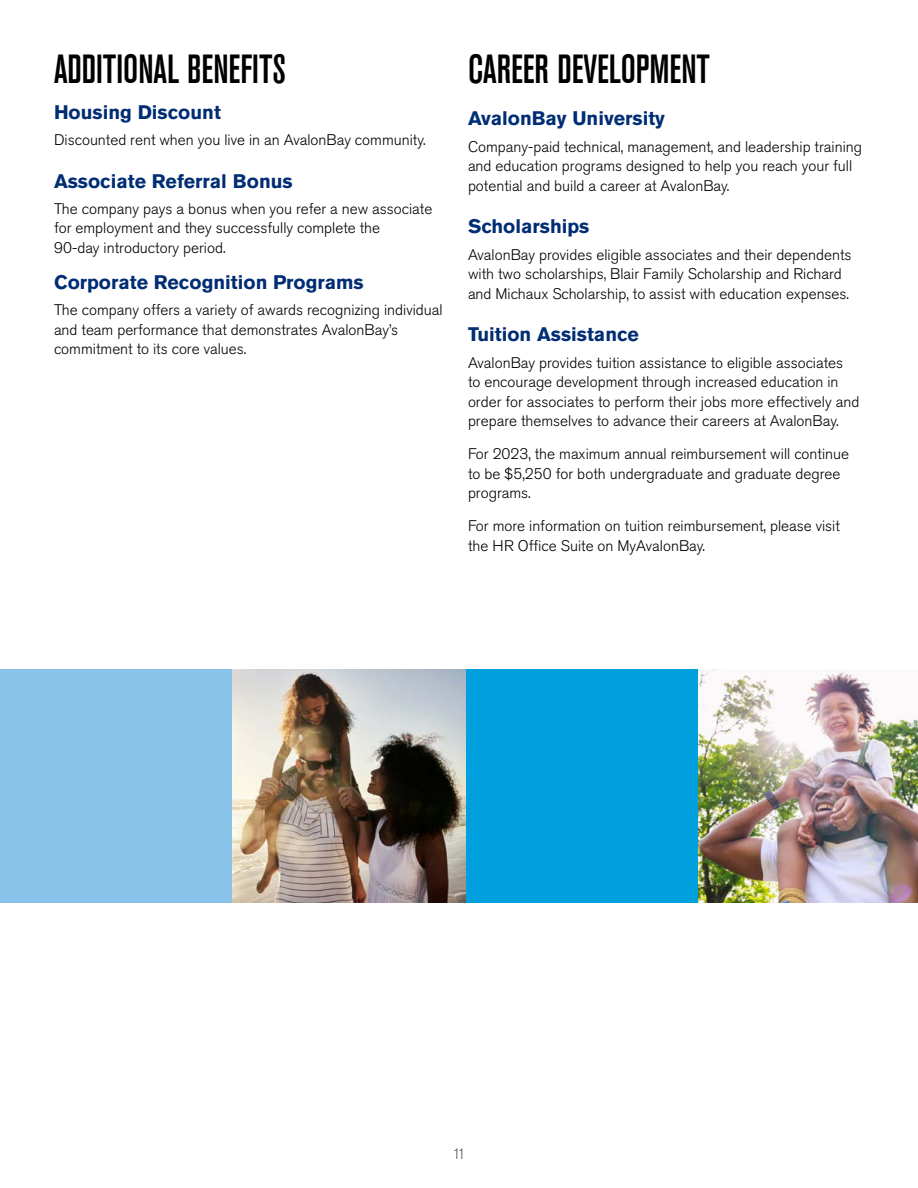
<style>
.page{position:relative;width:918px;height:1188px;background:#fff}
.page>*{position:absolute;margin:0;border:0;box-sizing:border-box;transform-origin:0 0}
.t1{font:500 condensed 40.5px "Akzidenz Grotesk BE";color:#000}
.t2{font:700 19.5px "Akzidenz Grotesk Std";color:#002d74}
.t3{font:300 15.3px/19.5px "Akzidenz Grotesk Std";color:#000}
.t4{font:300 15px "Akzidenz Grotesk Std";color:#58595b}
</style>
<div class="page">
<div style="left:0;top:670px;width:233px;height:233px;background:#8ac3e9"></div>
<div style="left:466px;top:670px;width:233px;height:233px;background:#00a0df"></div>
<img style="left:233px;top:670px;width:233px;height:233px">
<img style="left:699px;top:670px;width:219px;height:233px">
<h1 class="t1" style="left:54px;top:46px;width:234px">ADDITIONAL BENEFITS</h1>
<p class="t2" style="left:54px;top:101px;width:168px">Housing Discount</p>
<p class="t3" style="left:54px;top:130px;width:373px">Discounted rent when you live in an AvalonBay community.</p>
<p class="t2" style="left:54px;top:170px;width:240px">Associate Referral Bonus</p>
<p class="t3" style="left:54px;top:199px;width:380px">The company pays a bonus when you refer a new associate for employment and they successfully complete the<br>90-day introductory period.</p>
<p class="t2" style="left:54px;top:271px;width:311px">Corporate Recognition Programs</p>
<p class="t3" style="left:54px;top:300px;width:390px">The company offers a variety of awards recognizing individual and team performance that demonstrates AvalonBay’s commitment to its core values.</p>
<h1 class="t1" style="left:468px;top:46px;width:244px">CAREER DEVELOPMENT</h1>
<p class="t2" style="left:468px;top:107px;width:199px">AvalonBay University</p>
<p class="t3" style="left:468px;top:137px;width:396px">Company-paid technical, management, and leadership training and education programs designed to help you reach your full potential and build a career at AvalonBay.</p>
<p class="t2" style="left:468px;top:215px;width:123px">Scholarships</p>
<p class="t3" style="left:468px;top:245px;width:385px">AvalonBay provides eligible associates and their dependents with two scholarships, Blair Family Scholarship and Richard and Michaux Scholarship, to assist with education expenses.</p>
<p class="t2" style="left:468px;top:323px;width:172px">Tuition Assistance</p>
<p class="t3" style="left:468px;top:353px;width:393px">AvalonBay provides tuition assistance to eligible associates to encourage development through increased education in order for associates to perform their jobs more effectively and prepare themselves to advance their careers at AvalonBay.</p>
<p class="t3" style="left:468px;top:444px;width:383px">For 2023, the maximum annual reimbursement will continue to be $5,250 for both undergraduate and graduate degree programs.</p>
<p class="t3" style="left:468px;top:516px;width:373px">For more information on tuition reimbursement, please visit the HR Office Suite on MyAvalonBay.</p>
<p class="t4" style="left:452px;top:1145px;width:15px">11</p>
</div>
